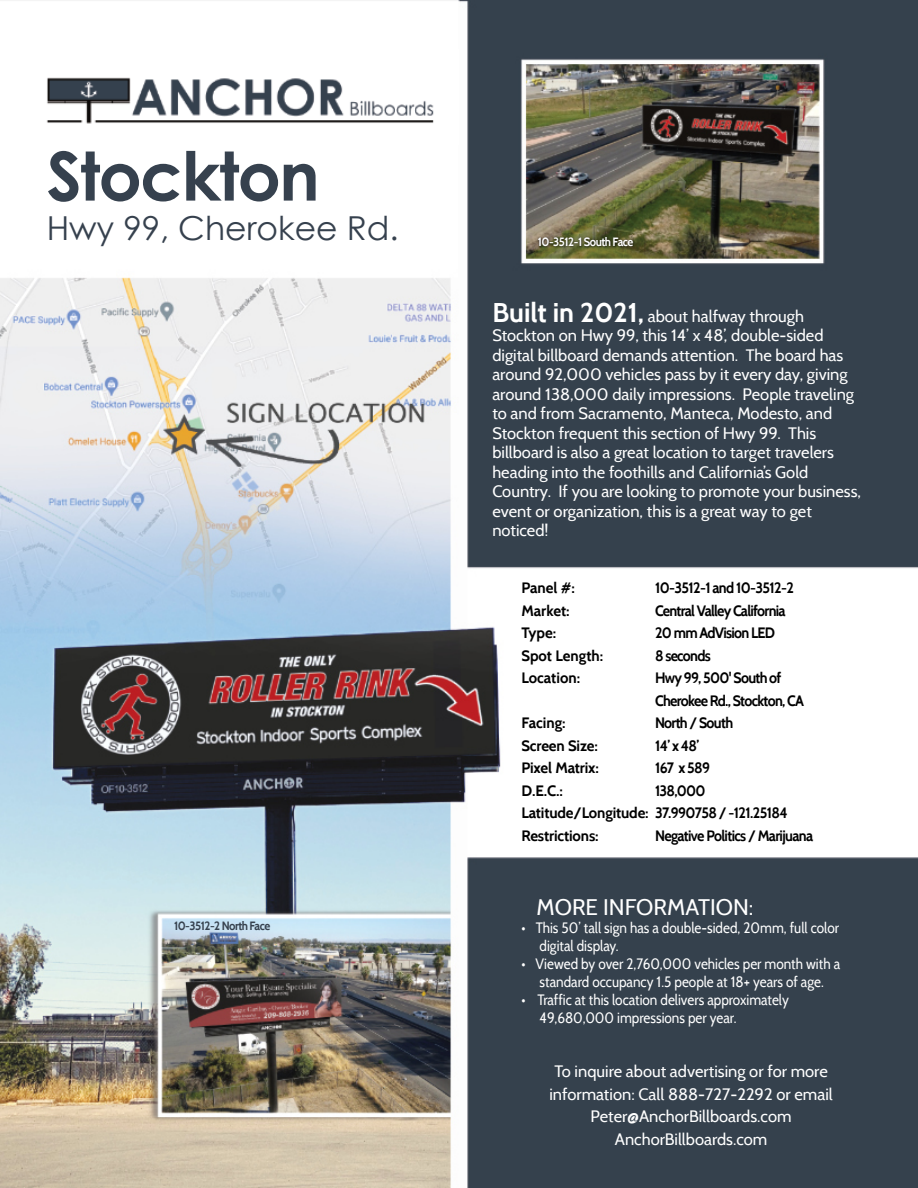
<style>
.page{position:relative;width:918px;height:1188px;background:#fff}
.page>*{position:absolute;margin:0;border:0;box-sizing:border-box;transform-origin:0 0}
.t1{font:700 67.5px "Century Gothic";letter-spacing:-.025em;color:#36414e}
.t2{font:33px "Century Gothic";color:#36414e}
.t3{font:22.5px "Cabin";color:#fff}
.t4{font:16.5px/19.5px "Cabin";color:#fff;text-align:center}
.t5{font:15px/18px "Cabin";color:#fff;scale:.9 1}
.t6{font:700 15px/22.5px "Cabin";letter-spacing:-.045em;color:#000;scale:.95 1}
.t7{font:700 15px/22.5px "Cabin";letter-spacing:-.01em;color:#000}
.t8{font:700 15px/22.5px "Cabin";color:#000}
.t9{font:700 12px "Cabin";letter-spacing:-.045em;color:#fff;scale:.95 1}
.t10{font:700 12px "Cabin";letter-spacing:-.045em;color:#36414e;scale:.95 1}
.s1{font-weight:700;font-size:27px}
</style>
<div class="page">
<img style="left:0;top:0;width:918px;height:1188px">
<img style="left:536px;top:235px;width:99px;height:14px">
<img style="left:24px;top:49px;width:435px;height:96px">
<h1 class="t1" style="left:47px;top:150px;width:275px">Stockton</h1>
<h2 class="t2" style="left:47px;top:215px;width:353px">Hwy 99, Cherokee Rd.</h2>
<p class="t10" style="left:174px;top:918px;width:103px">10-3512-2 North Face</p>
<p class="t9" style="left:538px;top:235px;width:102px">10-3512-1 South Face</p>
<p class="t4" style="left:492px;top:306px;width:370px;text-align:left"><span class="s1">Built in 2021,</span> about halfway through Stockton on Hwy 99, this 14’ x 48’, double-sided digital billboard demands attention. The board has around 92,000 vehicles pass by it every day, giving around 138,000 daily impressions. People traveling to and from Sacramento, Manteca, Modesto, and Stockton frequent this section of Hwy 99. This billboard is also a great location to target travelers heading into the foothills and California’s Gold Country. If you are looking to promote your business, event or organization, this is a great way to get noticed!</p>
<p class="t6" style="left:655px;top:577px;width:158px">10-3512-1 and 10-3512-2<br>Central Valley California<br>20 mm AdVision LED<br>8 seconds<br>Hwy 99, 500' South of<br>Cherokee Rd., Stockton, CA<br>North / South<br>14’ x 48’<br>167 x 589<br>138,000</p>
<p class="t6" style="left:655px;top:824px;width:168px">Negative Politics / Marijuana</p>
<p class="t8" style="left:521px;top:577px;width:83px">Panel #:<br>Market:<br>Type:<br>Spot Length:<br>Location:</p>
<p class="t7" style="left:521px;top:712px;width:268px">Facing:<br>Screen Size:<br>Pixel Matrix:<br>D.E.C.:<br>Latitude/Longitude: 37.990758 / -121.25184<br>Restrictions:</p>
<h3 class="t3" style="left:537px;top:893px;width:218px">MORE INFORMATION:</h3>
<p class="t5" style="left:540px;top:918px;width:334px;text-indent:-18px">• This 50’ tall sign has a double-sided, 20mm, full color digital display.</p>
<p class="t5" style="left:521px;top:954px;width:356px;text-align:center">• Viewed by over 2,760,000 vehicles per month with a standard occupancy 1.5 people at 18+ years of age.</p>
<p class="t5" style="left:540px;top:990px;width:278px;text-indent:-18px">• Traffic at this location delivers approximately<br>49,680,000 impressions per year.</p>
<p class="t4" style="left:549px;top:1060px;width:285px;line-height:22.5px">To inquire about advertising or for more information: Call 888-727-2292 or email Peter@AnchorBillboards.com AnchorBillboards.com</p>
</div>
